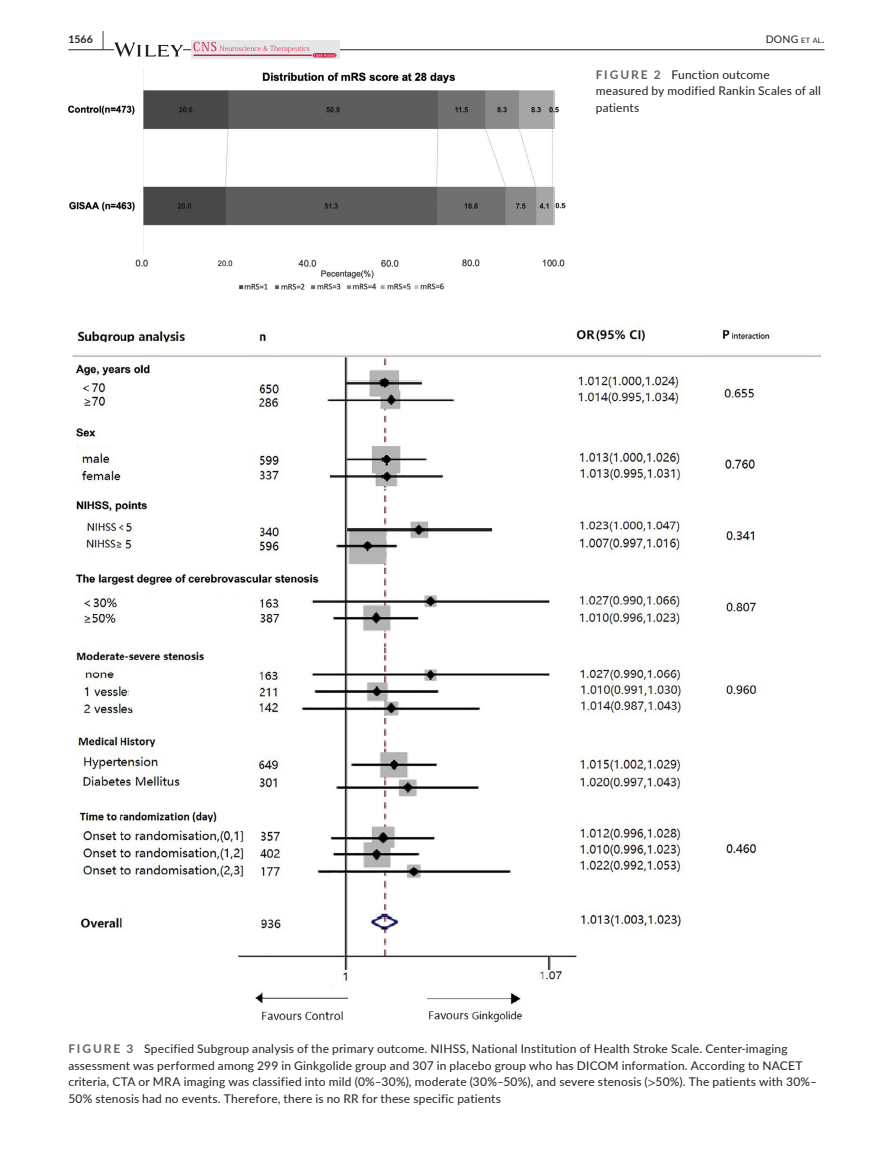
<style>
.page{position:relative;width:893px;height:1174px;background:#fff}
.page>*{position:absolute;margin:0;border:0;box-sizing:border-box;transform-origin:0 0}
.t1{font:12px/16.5px "Lato";letter-spacing:.015em;color:#231f20}
.t2{font:10.5px "Lato";color:#231f20}
.t3{font:700 10.5px "Lato";color:#231f20}
.s1{font-size:19.5px}
.s2{font-size:7.35px}
.s3{font-weight:700;color:#636366}
.s4{font-family:"STIX"}
</style>
<div class="page">
<hr style="left:68px;top:49px;width:756px;height:1px;background:#231f20">
<svg style="left:114px;top:42px;width:69px;height:15px"></svg>
<div style="left:191px;top:40px;width:148px;height:19px;background:#e5e6e6"></div>
<hr style="left:313px;top:53px;width:23px;height:4px;background:#d5325d;border-radius:2px">
<svg style="left:193px;top:42px;width:142px;height:15px"></svg>
<img style="left:68px;top:69px;width:497px;height:221px">
<img style="left:72px;top:327px;width:749px;height:694px">
<p class="t3" style="left:68px;top:31px;width:37px">1566 <span class="s1">|</span></p>
<p class="t2" style="left:766px;top:31px;width:60px">DONG <span class="s2">et al</span>.</p>
<p class="t1" style="left:596px;top:66px;width:227px"><span class="s3">FIGURE 2</span> Function outcome measured by modified Rankin Scales of all patients</p>
<p class="t1" style="left:68px;top:1040px;width:750px"><span class="s3">FIGURE 3</span> Specified Subgroup analysis of the primary outcome. NIHSS, National Institution of Health Stroke Scale. Center-imaging assessment was performed among 299 in Ginkgolide group and 307 in placebo group who has DICOM information. According to NACET criteria, CTA or MRA imaging was classified into mild (0%–30%), moderate (30%–50%), and severe stenosis (<span class="s4">&gt;</span>50%). The patients with 30%– 50% stenosis had no events. Therefore, there is no RR for these specific patients</p>
</div>
